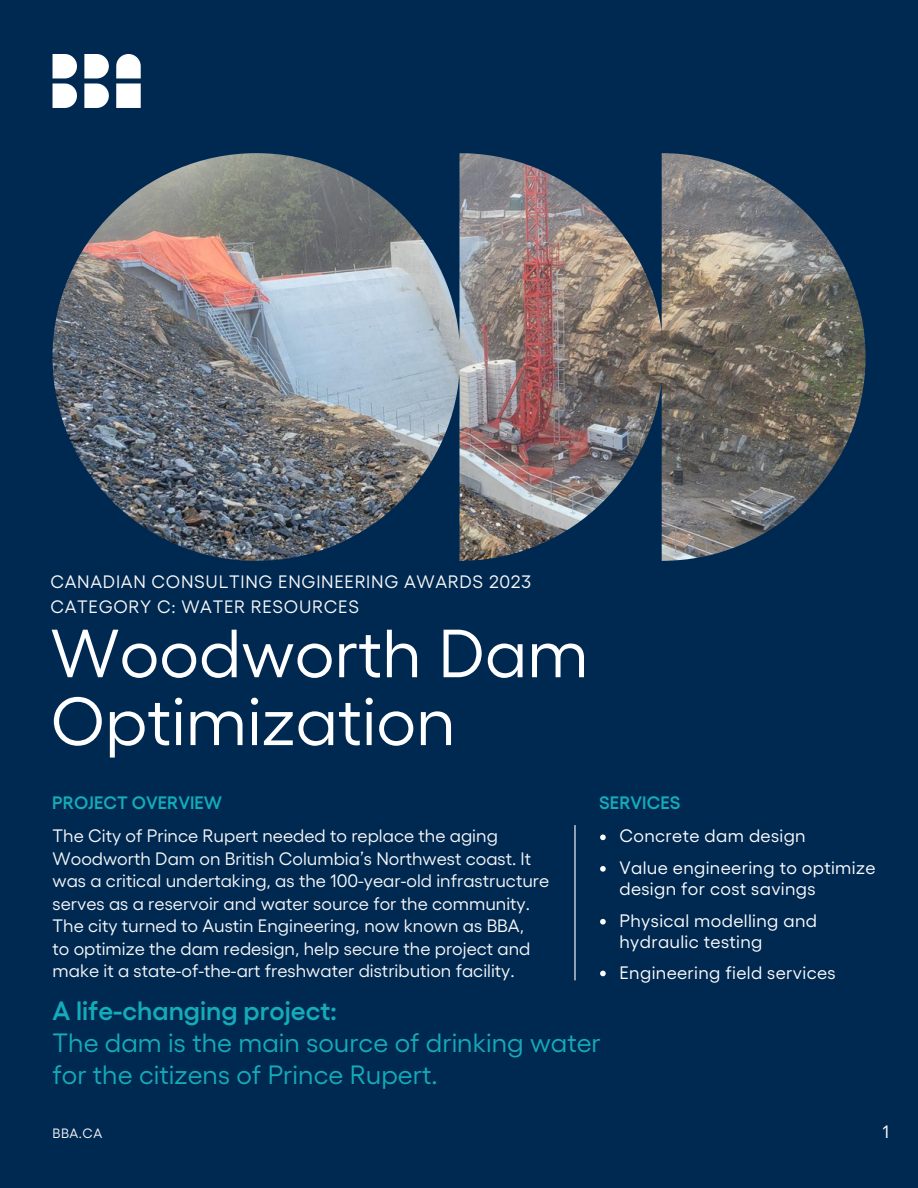
<style>
.page{position:relative;width:918px;height:1188px;background:#002952}
.page>*{position:absolute;margin:0;border:0;box-sizing:border-box;transform-origin:0 0}
.t1{font:67.95px/67.8px "Gellix";color:#fff}
.t2{font:26.55px/31.8px "Gellix";color:#14acba}
.t3{font:600 26.55px "Gellix";color:#14acba}
.t4{font:18px/22.5px "Gellix";color:#f8f8f8}
.t5{font:18px/31.5px "Gellix";letter-spacing:.02em;color:#fff}
.t6{font:18px/24.8px "Gellix";letter-spacing:.04em;color:#f8f8f8}
.t7{font:600 18px "Gellix";color:#14acba}
.t8{font:13.5px "Gellix";color:#f8f8f8}
</style>
<div class="page">
<svg style="left:53px;top:54px;width:88px;height:54px"></svg>
<img style="left:53px;top:153px;width:813px;height:408px">
<svg style="left:600px;top:835px;width:6px;height:5px"></svg>
<svg style="left:600px;top:866px;width:6px;height:6px"></svg>
<svg style="left:600px;top:919px;width:6px;height:6px"></svg>
<svg style="left:600px;top:971px;width:6px;height:5px"></svg>
<hr style="left:574px;top:825px;width:2px;height:155px;background:#fff">
<p class="t6" style="left:50px;top:569px;width:482px">CANADIAN CONSULTING ENGINEERING AWARDS 2023<br>CATEGORY C: WATER RESOURCES</p>
<h1 class="t1" style="left:50px;top:615px;width:540px">Woodworth Dam<br>Optimization</h1>
<p class="t7" style="left:52px;top:790px;width:171px">PROJECT OVERVIEW</p>
<p class="t7" style="left:599px;top:790px;width:83px">SERVICES</p>
<p class="t4" style="left:53px;top:823px;width:498px">The City of Prince Rupert needed to replace the aging Woodworth Dam on British Columbia’s Northwest coast. It was a critical undertaking, as the 100-year-old infrastructure serves as a reservoir and water source for the community.<br>The city turned to Austin Engineering, now known as BBA,<br>to optimize the dam redesign, help secure the project and make it a state-of-the-art freshwater distribution facility.</p>
<h2 class="t3" style="left:53px;top:993px;width:286px">A life-changing project:</h2>
<h2 class="t2" style="left:53px;top:1025px;width:550px">The dam is the main source of drinking water for the citizens of Prince Rupert.</h2>
<p class="t5" style="left:619px;top:819px;width:258px">Concrete dam design<br>Value engineering to optimize</p>
<p class="t5" style="left:619px;top:872px;width:199px">design for cost savings<br>Physical modelling and</p>
<p class="t5" style="left:619px;top:926px;width:218px;line-height:30.3px">hydraulic testing<br>Engineering field services</p>
<p class="t8" style="left:53px;top:1124px;width:51px">BBA.CA</p>
<p class="t5" style="left:883px;top:1115px;width:8px">1</p>
</div>
